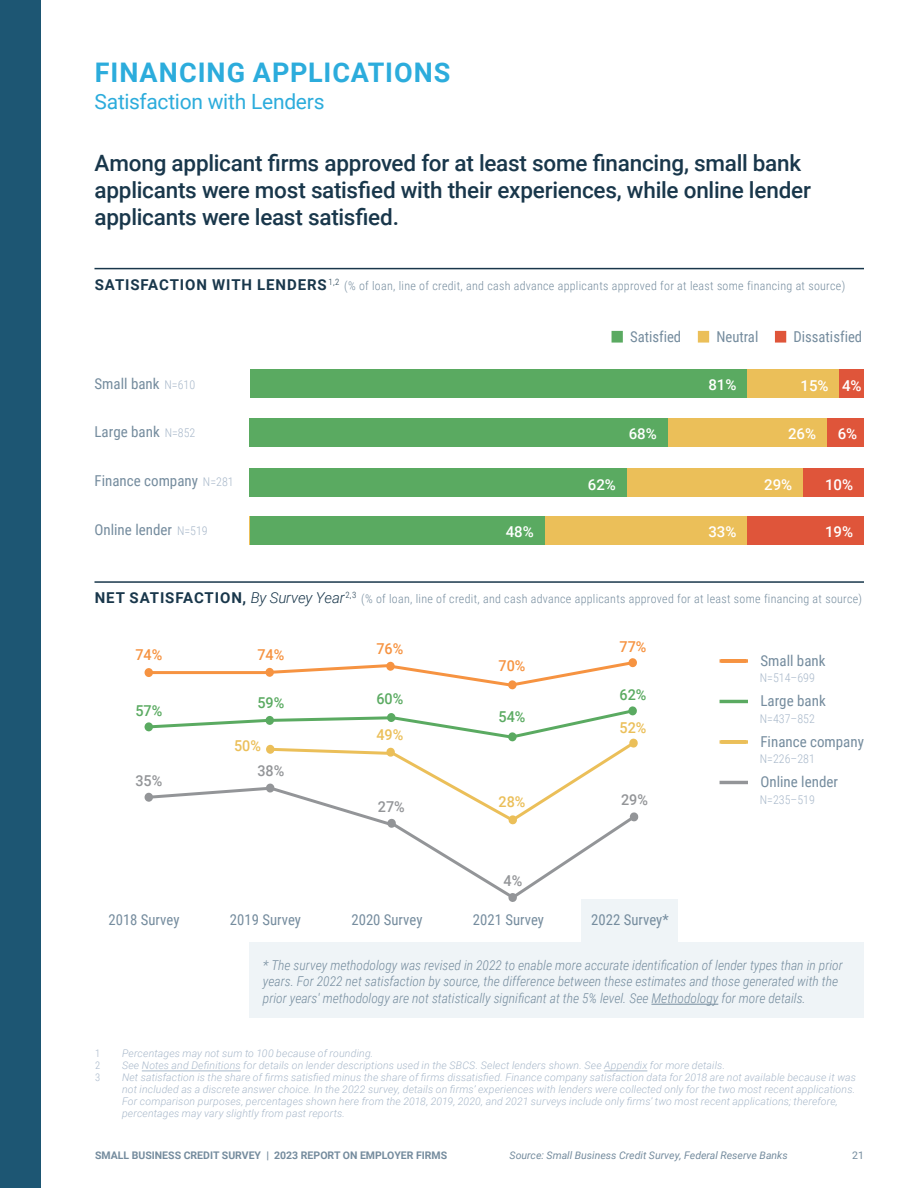
<style>
.page{position:relative;width:918px;height:1188px;background:#fff}
.page>*{position:absolute;margin:0;border:0;box-sizing:border-box;transform-origin:0 0}
.t1{font:700 27px "Roboto";letter-spacing:.035em;color:#2cacdc}
.t2{font:500 22.5px/27px "Roboto";letter-spacing:-.01em;color:#19374b}
.t3{font:21px "Roboto";letter-spacing:-.015em;color:#2cacdc}
.t4{font:15px "Roboto Condensed";color:#758c9e}
.t5{font:500 15px "Roboto";color:#fff}
.t6{font:500 15px "Roboto";color:#f69341;scale:.96 1}
.t7{font:500 15px "Roboto";color:#5aaa61;scale:.96 1}
.t8{font:500 15px "Roboto";color:#939598;scale:.96 1}
.t9{font:500 15px "Roboto";color:#ebbf59;scale:.96 1}
.t10{font:italic 300 13.5px/16.5px "Roboto Condensed";color:#758c9e}
.t11{font:300 12px "Roboto Condensed";letter-spacing:.025em;color:#758c9e}
.t12{font:300 12px "Roboto Condensed";color:#a8b8ca}
.t13{font:italic 300 10.5px/12px "Roboto";letter-spacing:.015em;color:#a8b8ca}
.t14{font:italic 10.5px "Roboto";color:#758c9e}
.t15{font:700 10.5px "Roboto";color:#758c9e}
.t16{font:300 10.5px "Roboto Condensed";color:#a8b8ca}
.t17{font:10.5px "Roboto";color:#758c9e}
.s1{font-family:"Roboto";font-weight:700;font-size:15px;color:#19374b}
.s2{color:#5aaa61}
.s3{color:#ebbf59}
.s4{color:#df553a}
.s5{font-weight:300;font-size:12px;color:#a8b8ca}
.s6{font-family:"Roboto";font-style:italic;font-size:15px;color:#19374b}
.s7{font-family:"Roboto";font-weight:300;font-size:8.7px;color:#f69341}
.s8{font-family:"Roboto";font-weight:300;font-size:8.7px;color:#5aaa61}
.s9{font-family:"Roboto";font-weight:300;font-size:8.7px;color:#ebbf59}
.s10{font-family:"Roboto";font-weight:300;font-size:8.7px;color:#939598}
</style>
<div class="page">
<div style="left:0;top:0;width:40px;height:1188px;background:#1d5673"></div>
<div style="left:249px;top:942px;width:615px;height:76px;background:#eff4f7"></div>
<div style="left:581px;top:899px;width:97px;height:44px;background:#eff4f7"></div>
<hr style="left:94px;top:581px;width:770px;height:2px;background:#19374b">
<hr style="left:94px;top:268px;width:770px;height:1px;background:#19374b">
<div style="left:250px;top:369px;width:497px;height:29px;background:#5aaa61"></div>
<div style="left:747px;top:369px;width:92px;height:29px;background:#ebbf59"></div>
<div style="left:839px;top:369px;width:25px;height:29px;background:#df553a"></div>
<hr style="left:651px;top:1004px;width:67px;height:1px;background:#758c9e">
<hr style="left:142px;top:1071px;width:99px;height:1px;background:#a8b8ca">
<hr style="left:604px;top:1071px;width:43px;height:1px;background:#a8b8ca">
<div style="left:250px;top:418px;width:614px;height:29px;background:#df553a"></div>
<div style="left:249px;top:418px;width:578px;height:29px;background:#ebbf59"></div>
<div style="left:249px;top:418px;width:419px;height:29px;background:#5aaa61"></div>
<div style="left:250px;top:469px;width:614px;height:28px;background:#df553a"></div>
<div style="left:250px;top:469px;width:553px;height:28px;background:#ebbf59"></div>
<div style="left:250px;top:469px;width:377px;height:28px;background:#5aaa61"></div>
<div style="left:250px;top:516px;width:614px;height:29px;background:#df553a"></div>
<div style="left:250px;top:516px;width:497px;height:29px;background:#ebbf59"></div>
<div style="left:250px;top:516px;width:295px;height:29px;background:#5aaa61"></div>
<hr style="left:149px;top:671px;width:121px;height:3px;background:#f69341">
<div style="left:145px;top:668px;width:8px;height:9px;background:#f69341;border-radius:50%"></div>
<svg style="left:266px;top:659px;width:370px;height:30px"></svg>
<div style="left:386px;top:661px;width:9px;height:10px;background:#f69341;border-radius:4px"></div>
<svg style="left:145px;top:706px;width:494px;height:196px"></svg>
<p class="t1" style="left:95px;top:54px;width:357px">FINANCING APPLICATIONS</p>
<p class="t3" style="left:94px;top:87px;width:232px">Satisfaction with Lenders</p>
<p class="t2" style="left:94px;top:149px;width:718px">Among applicant firms approved for at least some financing, small bank applicants were most satisfied with their experiences, while online lender applicants were least satisfied.</p>
<p class="t11" style="left:95px;top:277px;width:752px"><span class="s1">SATISFACTION WITH LENDERS</span> <sup>1,2</sup> (% of loan, line of credit, and cash advance applicants approved for at least some financing at source)</p>
<p class="t4" style="left:612px;top:326px;width:252px"><span class="s2">■</span> Satisfied <span class="s3">■</span> Neutral <span class="s4">■</span> Dissatisfied</p>
<p class="t4" style="left:94px;top:373px;width:102px">Small bank <span class="s5">N=610</span></p>
<p class="t5" style="left:708px;top:374px;width:30px">81%</p>
<p class="t5" style="left:800px;top:375px;width:63px">15% 4%</p>
<p class="t4" style="left:94px;top:422px;width:102px">Large bank <span class="s5">N=852</span></p>
<p class="t4" style="left:94px;top:470px;width:141px">Finance company <span class="s5">N=281</span></p>
<p class="t4" style="left:94px;top:519px;width:115px">Online lender <span class="s5">N=519</span></p>
<p class="t5" style="left:629px;top:423px;width:30px">68%</p>
<p class="t5" style="left:788px;top:423px;width:30px">26%</p>
<p class="t5" style="left:838px;top:423px;width:21px">6%</p>
<p class="t5" style="left:588px;top:474px;width:30px">62%</p>
<p class="t5" style="left:764px;top:474px;width:30px">29%</p>
<p class="t5" style="left:825px;top:474px;width:30px">10%</p>
<p class="t5" style="left:506px;top:521px;width:30px">48%</p>
<p class="t5" style="left:708px;top:521px;width:30px">33%</p>
<p class="t5" style="left:825px;top:521px;width:30px">19%</p>
<p class="t11" style="left:95px;top:590px;width:769px"><span class="s1">NET SATISFACTION,</span> <span class="s6">By Survey Year</span><sup>2,3</sup> (% of loan, line of credit, and cash advance applicants approved for at least some financing at source)</p>
<p class="t6" style="left:135px;top:644px;width:29px">74%</p>
<p class="t6" style="left:257px;top:644px;width:29px">74%</p>
<p class="t6" style="left:376px;top:638px;width:29px">76%</p>
<p class="t7" style="left:135px;top:700px;width:29px">57%</p>
<p class="t8" style="left:135px;top:770px;width:29px">35%</p>
<p class="t7" style="left:257px;top:692px;width:29px">59%</p>
<p class="t7" style="left:376px;top:688px;width:29px">60%</p>
<p class="t9" style="left:234px;top:735px;width:29px">50%</p>
<p class="t8" style="left:257px;top:760px;width:29px">38%</p>
<p class="t9" style="left:376px;top:724px;width:29px">49%</p>
<p class="t8" style="left:378px;top:796px;width:29px">27%</p>
<p class="t6" style="left:499px;top:655px;width:29px">70%</p>
<p class="t7" style="left:499px;top:706px;width:29px">54%</p>
<p class="t9" style="left:499px;top:791px;width:29px">28%</p>
<p class="t8" style="left:504px;top:871px;width:21px">4%</p>
<p class="t6" style="left:620px;top:637px;width:29px">77%</p>
<p class="t7" style="left:620px;top:684px;width:29px">62%</p>
<p class="t9" style="left:620px;top:717px;width:29px">52%</p>
<p class="t8" style="left:621px;top:789px;width:29px">29%</p>
<p class="t4" style="left:719px;top:650px;width:108px"><span class="s7">—</span> Small bank</p>
<p class="t12" style="left:760px;top:669px;width:56px">N=514–699</p>
<p class="t4" style="left:719px;top:690px;width:109px"><span class="s8">—</span> Large bank</p>
<p class="t12" style="left:760px;top:710px;width:56px">N=437–852</p>
<p class="t4" style="left:719px;top:731px;width:147px"><span class="s9">—</span> Finance company</p>
<p class="t12" style="left:760px;top:750px;width:56px">N=226–281</p>
<p class="t4" style="left:719px;top:771px;width:121px"><span class="s10">—</span> Online lender</p>
<p class="t12" style="left:760px;top:791px;width:56px">N=235–519</p>
<p class="t4" style="left:108px;top:910px;width:73px">2018 Survey</p>
<p class="t4" style="left:230px;top:910px;width:73px">2019 Survey</p>
<p class="t4" style="left:351px;top:910px;width:73px">2020 Survey</p>
<p class="t4" style="left:473px;top:910px;width:73px">2021 Survey</p>
<p class="t4" style="left:591px;top:910px;width:79px">2022 Survey*</p>
<p class="t10" style="left:263px;top:956px;width:581px">* The survey methodology was revised in 2022 to enable more accurate identification of lender types than in prior years. For 2022 net satisfaction by source, the difference between these estimates and those generated with the prior years' methodology are not statistically significant at the 5% level. See Methodology for more details.</p>
<p class="t16" style="left:95px;top:1046px;width:7px">1</p>
<p class="t13" style="left:122px;top:1047px;width:253px">Percentages may not sum to 100 because of rounding.</p>
<p class="t16" style="left:95px;top:1058px;width:7px">2</p>
<p class="t13" style="left:122px;top:1059px;width:605px">See Notes and Definitions for details on lender descriptions used in the SBCS. Select lenders shown. See Appendix for more details.</p>
<p class="t16" style="left:95px;top:1070px;width:7px">3</p>
<p class="t13" style="left:122px;top:1071px;width:735px">Net satisfaction is the share of firms satisfied minus the share of firms dissatisfied. Finance company satisfaction data for 2018 are not available because it was not included as a discrete answer choice. In the 2022 survey, details on firms’ experiences with lenders were collected only for the two most recent applications.<br>For comparison purposes, percentages shown here from the 2018, 2019, 2020, and 2021 surveys include only firms’ two most recent applications; therefore, percentages may vary slightly from past reports.</p>
<p class="t15" style="left:95px;top:1148px;width:354px">SMALL BUSINESS CREDIT SURVEY | 2023 REPORT ON EMPLOYER FIRMS</p>
<p class="t14" style="left:510px;top:1148px;width:280px">Source: Small Business Credit Survey, Federal Reserve Banks</p>
<p class="t17" style="left:852px;top:1148px;width:13px">21</p>
</div>
